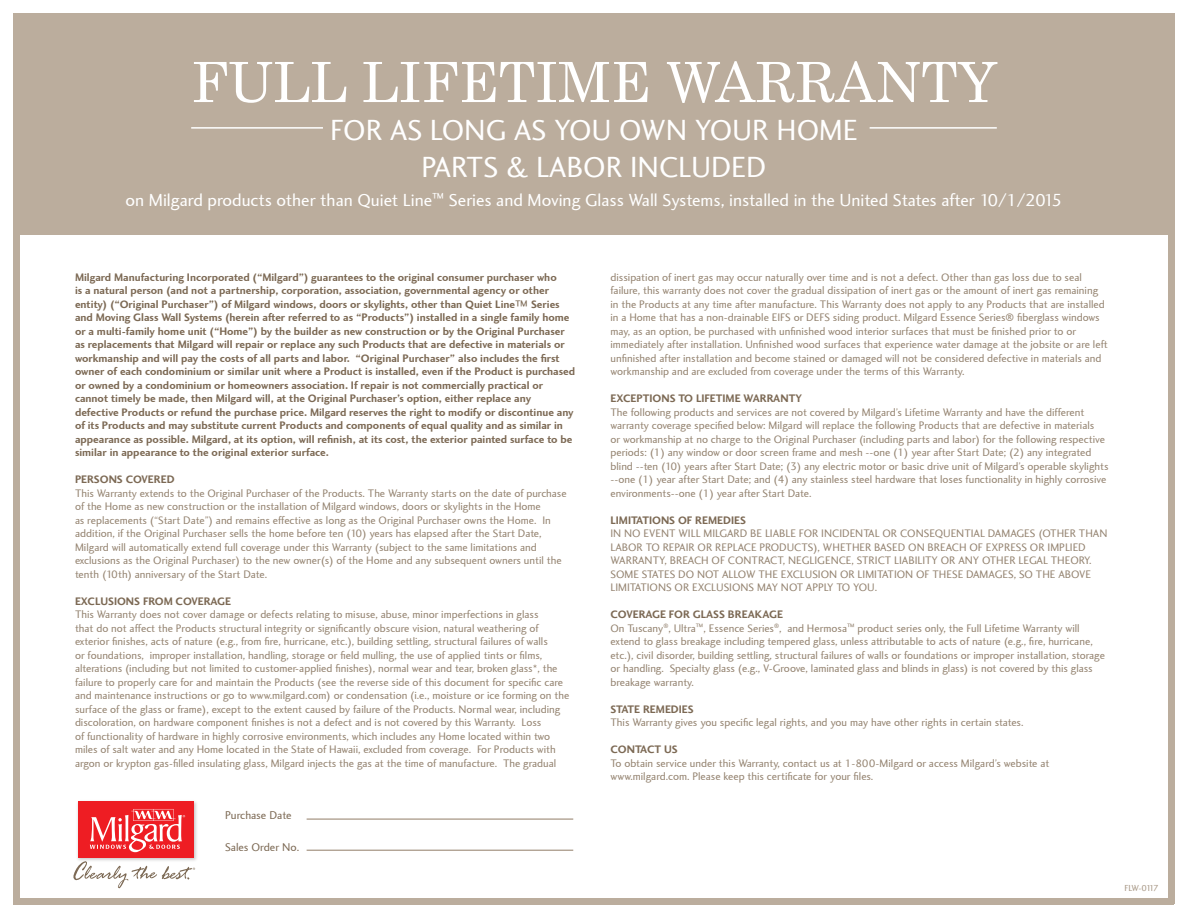
<style>
.page{position:relative;width:1188px;height:918px;background:#fff}
.page>*{position:absolute;margin:0;border:0;box-sizing:border-box;transform-origin:0 0}
.t1{font:55.5px "Century";color:#fff}
.t2{font:30px "Charlotte Sans";color:#fff}
.t3{font:18px "Charlotte Sans";color:#fff}
.t4{font:11.7px "Charlotte Sans";color:#7c6954}
._7_5_Book{font:11.25px/13.5px "Charlotte Sans";color:#948370}
._7_5_Bold{font:700 11.25px/13.5px "Charlotte Sans";color:#7c6954}
._7_5_Header{font:700 11.25px "Charlotte Sans";color:#7c6954}
.t5{font:9px "Charlotte Sans";letter-spacing:-.12em;color:#a79785}
</style>
<div class="page">
<div style="left:14px;top:14px;width:1160px;height:221px;background:#bbad9d"></div>
<div style="left:14px;top:14px;width:6px;height:890px;background:#bbad9d"></div>
<div style="left:1168px;top:14px;width:6px;height:890px;background:#bbad9d"></div>
<div style="left:14px;top:898px;width:1160px;height:6px;background:#bbad9d"></div>
<hr style="left:307px;top:818px;width:266px;height:2px;background:#a79785">
<hr style="left:307px;top:850px;width:266px;height:1px;background:#a79785">
<img style="left:77px;top:801px;width:120px;height:60px">
<div style="left:78px;top:801px;width:115px;height:57px;background:#ee1d23"></div>
<svg style="left:90px;top:809px;width:95px;height:43px"></svg>
<svg style="left:73px;top:861px;width:122px;height:27px"></svg>
<hr style="left:191px;top:127px;width:132px;height:2px;background:#fff">
<hr style="left:870px;top:127px;width:127px;height:2px;background:#fff">
<p class="t1" style="left:191px;top:35px;width:807px">FULL LIFETIME WARRANTY</p>
<p class="t2" style="left:330px;top:113px;width:529px">FOR AS LONG AS YOU OWN YOUR HOME</p>
<p class="t2" style="left:422px;top:150px;width:346px">PARTS &amp; LABOR INCLUDED</p>
<p class="t3" style="left:126px;top:189px;width:938px">on Milgard products other than Quiet Line<sup>™</sup> Series and Moving Glass Wall Systems, installed in the United States after 10/1/2015</p>
<p class="_7_5_Bold" style="left:75px;top:270px;width:502px">Milgard Manufacturing Incorporated (“Milgard”) guarantees to the original consumer purchaser who<br>is a natural person (and not a partnership, corporation, association, governmental agency or other entity) (“Original Purchaser”) of Milgard windows, doors or skylights, other than Quiet Line™ Series and Moving Glass Wall Systems (herein after referred to as “Products”) installed in a single family home or a multi-family home unit (“Home”) by the builder as new construction or by the Original Purchaser as replacements that Milgard will repair or replace any such Products that are defective in materials or workmanship and will pay the costs of all parts and labor. “Original Purchaser” also includes the first owner of each condominium or similar unit where a Product is installed, even if the Product is purchased or owned by a condominium or homeowners association. If repair is not commercially practical or cannot timely be made, then Milgard will, at the Original Purchaser’s option, either replace any defective Products or refund the purchase price. Milgard reserves the right to modify or discontinue any of its Products and may substitute current Products and components of equal quality and as similar in appearance as possible. Milgard, at its option, will refinish, at its cost, the exterior painted surface to be similar in appearance to the original exterior surface.</p>
<p class="_7_5_Header" style="left:75px;top:473px;width:101px">PERSONS COVERED</p>
<p class="_7_5_Book" style="left:75px;top:486px;width:493px">This Warranty extends to the Original Purchaser of the Products. The Warranty starts on the date of purchase of the Home as new construction or the installation of Milgard windows, doors or skylights in the Home<br>as replacements (“Start Date”) and remains effective as long as the Original Purchaser owns the Home. In addition, if the Original Purchaser sells the home before ten (10) years has elapsed after the Start Date, Milgard will automatically extend full coverage under this Warranty (subject to the same limitations and exclusions as the Original Purchaser) to the new owner(s) of the Home and any subsequent owners until the tenth (10th) anniversary of the Start Date.</p>
<p class="_7_5_Header" style="left:75px;top:594px;width:158px">EXCLUSIONS FROM COVERAGE</p>
<p class="_7_5_Book" style="left:75px;top:608px;width:496px">This Warranty does not cover damage or defects relating to misuse, abuse, minor imperfections in glass<br>that do not affect the Products structural integrity or significantly obscure vision, natural weathering of exterior finishes, acts of nature (e.g., from fire, hurricane, etc.), building settling, structural failures of walls<br>or foundations, improper installation, handling, storage or field mulling, the use of applied tints or films, alterations (including but not limited to customer-applied finishes), normal wear and tear, broken glass*, the failure to properly care for and maintain the Products (see the reverse side of this document for specific care and maintenance instructions or go to www.milgard.com) or condensation (i.e., moisture or ice forming on the surface of the glass or frame), except to the extent caused by failure of the Products. Normal wear, including discoloration, on hardware component finishes is not a defect and is not covered by this Warranty. Loss<br>of functionality of hardware in highly corrosive environments, which includes any Home located within two miles of salt water and any Home located in the State of Hawaii, excluded from coverage. For Products with argon or krypton gas-filled insulating glass, Milgard injects the gas at the time of manufacture. The gradual</p>
<p class="t4" style="left:225px;top:809px;width:68px">Purchase Date</p>
<p class="t4" style="left:225px;top:840px;width:76px">Sales Order No.</p>
<p class="_7_5_Book" style="left:611px;top:270px;width:499px">dissipation of inert gas may occur naturally over time and is not a defect. Other than gas loss due to seal failure, this warranty does not cover the gradual dissipation of inert gas or the amount of inert gas remaining in the Products at any time after manufacture. This Warranty does not apply to any Products that are installed in a Home that has a non-drainable EIFS or DEFS siding product. Milgard Essence Series® fiberglass windows may, as an option, be purchased with unfinished wood interior surfaces that must be finished prior to or immediately after installation. Unfinished wood surfaces that experience water damage at the jobsite or are left unfinished after installation and become stained or damaged will not be considered defective in materials and workmanship and are excluded from coverage under the terms of this Warranty.</p>
<p class="_7_5_Header" style="left:611px;top:392px;width:193px">EXCEPTIONS TO LIFETIME WARRANTY</p>
<p class="_7_5_Book" style="left:611px;top:405px;width:500px">The following products and services are not covered by Milgard’s Lifetime Warranty and have the different warranty coverage specified below: Milgard will replace the following Products that are defective in materials<br>or workmanship at no charge to the Original Purchaser (including parts and labor) for the following respective periods: (1) any window or door screen frame and mesh --one (1) year after Start Date; (2) any integrated blind --ten (10) years after Start Date; (3) any electric motor or basic drive unit of Milgard’s operable skylights --one (1) year after Start Date; and (4) any stainless steel hardware that loses functionality in highly corrosive environments--one (1) year after Start Date.</p>
<p class="_7_5_Header" style="left:611px;top:513px;width:137px">LIMITATIONS OF REMEDIES</p>
<p class="_7_5_Book" style="left:611px;top:527px;width:498px">IN NO EVENT WILL MILGARD BE LIABLE FOR INCIDENTAL OR CONSEQUENTIAL DAMAGES (OTHER THAN LABOR TO REPAIR OR REPLACE PRODUCTS), WHETHER BASED ON BREACH OF EXPRESS OR IMPLIED WARRANTY, BREACH OF CONTRACT, NEGLIGENCE, STRICT LIABILITY OR ANY OTHER LEGAL THEORY.<br>SOME STATES DO NOT ALLOW THE EXCLUSION OR LIMITATION OF THESE DAMAGES, SO THE ABOVE LIMITATIONS OR EXCLUSIONS MAY NOT APPLY TO YOU.</p>
<p class="_7_5_Header" style="left:611px;top:608px;width:174px">COVERAGE FOR GLASS BREAKAGE</p>
<p class="_7_5_Book" style="left:611px;top:621px;width:496px">On Tuscany<sup>®</sup>, Ultra<sup>™</sup>, Essence Series<sup>®</sup>, and Hermosa<sup>™</sup> product series only, the Full Lifetime Warranty will extend to glass breakage including tempered glass, unless attributable to acts of nature (e.g., fire, hurricane, etc.), civil disorder, building settling, structural failures of walls or foundations or improper installation, storage or handling. Specialty glass (e.g., V-Groove, laminated glass and blinds in glass) is not covered by this glass breakage warranty.</p>
<p class="_7_5_Header" style="left:611px;top:702px;width:85px">STATE REMEDIES</p>
<p class="_7_5_Book" style="left:611px;top:716px;width:415px">This Warranty gives you specific legal rights, and you may have other rights in certain states.</p>
<p class="_7_5_Header" style="left:611px;top:743px;width:69px">CONTACT US</p>
<p class="_7_5_Book" style="left:611px;top:756px;width:440px">To obtain service under this Warranty, contact us at 1-800-Milgard or access Milgard’s website at www.milgard.com. Please keep this certificate for your files.</p>
<p class="t5" style="left:1125px;top:883px;width:36px">FLW-0117</p>
</div>
